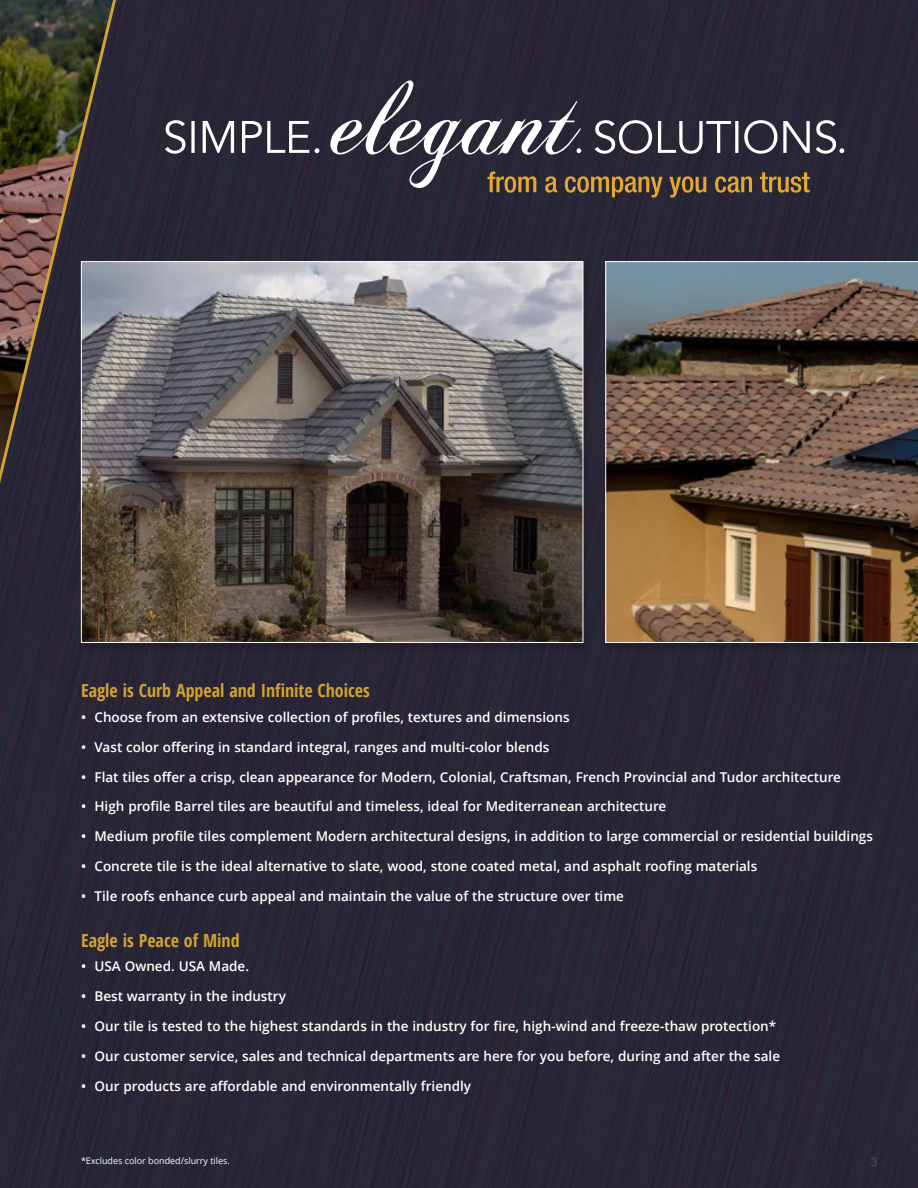
<style>
.page{position:relative;width:918px;height:1188px;background:#fff}
.page>*{position:absolute;margin:0;border:0;box-sizing:border-box;transform-origin:0 0}
.t1{font:700 condensed 18px "Open Sans";color:#d3a234}
.t2{font:600 13.5px "Open Sans";color:#fff}
.t3{font:12px "Helvetica";color:#4a4b4b}
.t4{font:9px "Open Sans";color:#fff}
</style>
<div class="page">
<div style="left:131px;top:0;width:787px;height:1188px;background:#292636"></div>
<div style="left:79px;top:262px;width:512px;height:391px;background:#0f0602;opacity:.2"></div>
<img style="left:131px;top:263px;width:450px;height:378px">
<div style="left:604px;top:262px;width:314px;height:391px;background:#25202e"></div>
<img style="left:605px;top:261px;width:313px;height:382px">
<svg style="left:488px;top:188px;width:322px;height:10px;background:#514234"></svg>
<svg style="left:165px;top:80px;width:679px;height:108px;background:#423e4a"></svg>
<img style="left:0;top:0;width:131px;height:1188px">
<h1 class="t1" style="left:81px;top:680px;width:290px">Eagle is Curb Appeal and Infinite Choices</h1>
<p class="t2" style="left:81px;top:709px;width:490px">• Choose from an extensive collection of profiles, textures and dimensions</p>
<p class="t2" style="left:81px;top:739px;width:470px">• Vast color offering in standard integral, ranges and multi-color blends</p>
<p class="t2" style="left:81px;top:769px;width:762px">• Flat tiles offer a crisp, clean appearance for Modern, Colonial, Craftsman, French Provincial and Tudor architecture</p>
<p class="t2" style="left:81px;top:799px;width:587px">• High profile Barrel tiles are beautiful and timeless, ideal for Mediterranean architecture</p>
<p class="t2" style="left:81px;top:829px;width:793px">• Medium profile tiles complement Modern architectural designs, in addition to large commercial or residential buildings</p>
<p class="t2" style="left:81px;top:859px;width:678px">• Concrete tile is the ideal alternative to slate, wood, stone coated metal, and asphalt roofing materials</p>
<p class="t2" style="left:81px;top:888px;width:545px">• Tile roofs enhance curb appeal and maintain the value of the structure over time</p>
<h1 class="t1" style="left:81px;top:930px;width:160px">Eagle is Peace of Mind</h1>
<p class="t2" style="left:81px;top:959px;width:170px">• USA Owned. USA Made.</p>
<p class="t2" style="left:81px;top:989px;width:206px">• Best warranty in the industry</p>
<p class="t2" style="left:81px;top:1019px;width:697px">• Our tile is tested to the highest standards in the industry for fire, high-wind and freeze-thaw protection*</p>
<p class="t2" style="left:81px;top:1049px;width:701px">• Our customer service, sales and technical departments are here for you before, during and after the sale</p>
<p class="t2" style="left:81px;top:1078px;width:392px">• Our products are affordable and environmentally friendly</p>
<p class="t4" style="left:81px;top:1155px;width:150px">*Excludes color bonded/slurry tiles.</p>
<p class="t3" style="left:871px;top:1152px;width:8px">3</p>
</div>
